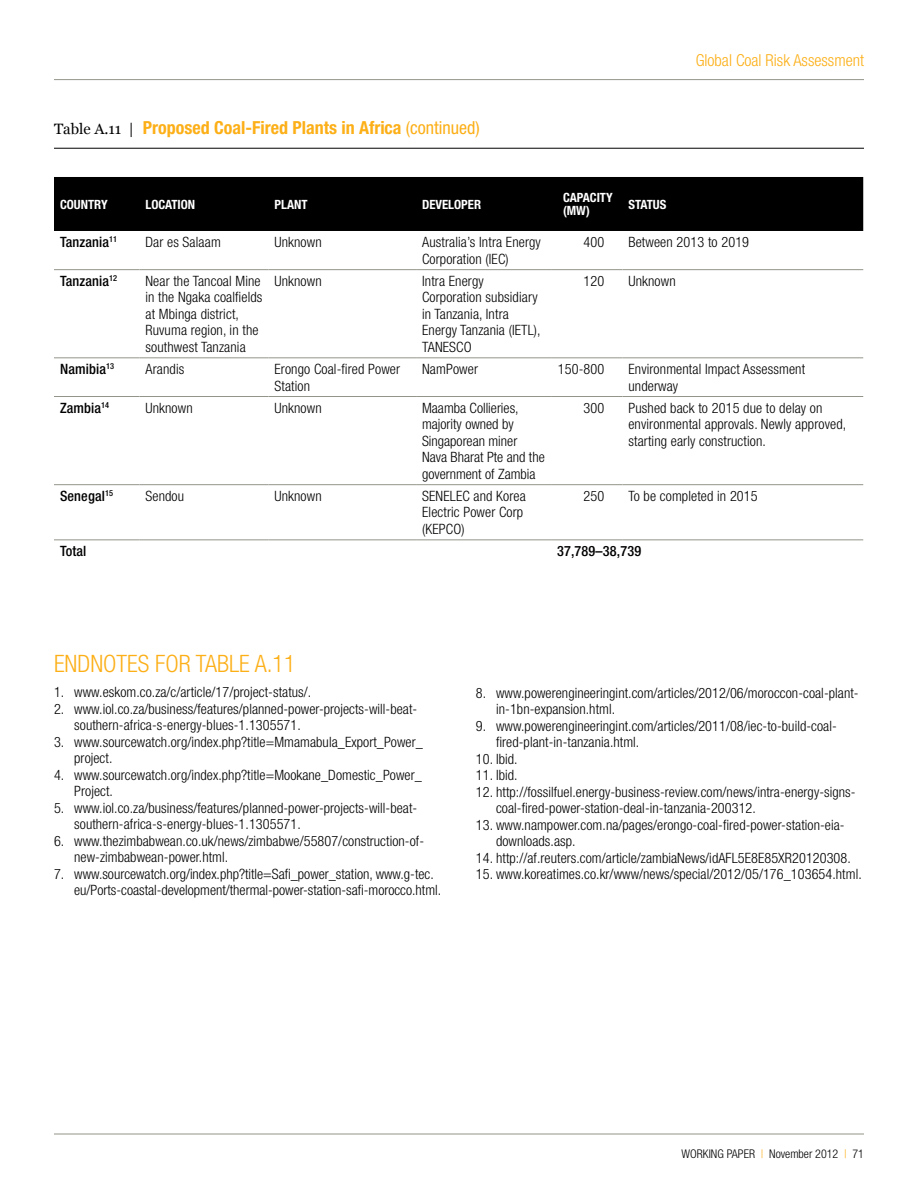
<style>
.page{position:relative;width:918px;height:1188px;background:#fff}
.page>*{position:absolute;margin:0;border:0;box-sizing:border-box;transform-origin:0 0}
.t1{font:300 condensed 24px "Helvetica Neue LT Std";color:#fcaf17}
.t2{font:700 condensed 18px "Helvetica Neue LT Std";color:#fcaf17}
.t3{font:300 condensed 16.5px "Helvetica Neue LT Std";color:#fcaf17}
.t4{font:300 condensed 14.25px/16.5px "Helvetica Neue LT Std";letter-spacing:.005em;color:#000}
.t5{font:500 condensed 14.25px "Helvetica Neue LT Std";letter-spacing:.01em;color:#000}
.t6{font:700 condensed 12.75px/13.5px "Helvetica Neue LT Std";color:#fff}
.t7{font:300 condensed 12px "Helvetica Neue LT Std";color:#000}
.s1{font-family:"Georgia";font-weight:400;font-stretch:normal;font-size:15px;color:#000}
.s2{font-weight:400}
.s3{color:#fcaf17}
</style>
<div class="page">
<hr style="left:54px;top:79px;width:810px;height:1px;background:#94948b">
<hr style="left:54px;top:1134px;width:810px;height:1px;background:#94948b">
<svg style="left:54px;top:270px;width:809px;height:271px"></svg>
<hr style="left:54px;top:269px;width:86px;height:1px;background:#94948b">
<hr style="left:140px;top:269px;width:128px;height:1px;background:#94948b">
<hr style="left:268px;top:269px;width:148px;height:1px;background:#94948b">
<hr style="left:416px;top:269px;width:135px;height:1px;background:#94948b">
<hr style="left:551px;top:269px;width:71px;height:1px;background:#94948b">
<hr style="left:622px;top:269px;width:241px;height:1px;background:#94948b">
<hr style="left:54px;top:357px;width:86px;height:1px;background:#94948b">
<hr style="left:140px;top:357px;width:128px;height:1px;background:#94948b">
<hr style="left:268px;top:357px;width:148px;height:1px;background:#94948b">
<hr style="left:416px;top:357px;width:135px;height:1px;background:#94948b">
<hr style="left:551px;top:357px;width:71px;height:1px;background:#94948b">
<hr style="left:622px;top:357px;width:241px;height:1px;background:#94948b">
<hr style="left:54px;top:396px;width:86px;height:1px;background:#94948b">
<hr style="left:140px;top:396px;width:128px;height:1px;background:#94948b">
<hr style="left:268px;top:396px;width:148px;height:1px;background:#94948b">
<hr style="left:416px;top:396px;width:135px;height:1px;background:#94948b">
<hr style="left:551px;top:396px;width:71px;height:1px;background:#94948b">
<hr style="left:622px;top:396px;width:241px;height:1px;background:#94948b">
<hr style="left:54px;top:484px;width:86px;height:1px;background:#94948b">
<hr style="left:140px;top:484px;width:128px;height:1px;background:#94948b">
<hr style="left:268px;top:484px;width:148px;height:1px;background:#94948b">
<hr style="left:416px;top:484px;width:135px;height:1px;background:#94948b">
<hr style="left:551px;top:484px;width:71px;height:1px;background:#94948b">
<hr style="left:622px;top:484px;width:241px;height:1px;background:#94948b">
<hr style="left:54px;top:539px;width:86px;height:1px;background:#94948b">
<hr style="left:140px;top:539px;width:128px;height:1px;background:#94948b">
<hr style="left:268px;top:539px;width:148px;height:1px;background:#94948b">
<hr style="left:416px;top:539px;width:135px;height:1px;background:#94948b">
<hr style="left:551px;top:539px;width:71px;height:1px;background:#94948b">
<hr style="left:622px;top:539px;width:241px;height:1px;background:#94948b">
<hr style="left:54px;top:148px;width:810px;height:1px;background:#000">
<div style="left:54px;top:177px;width:809px;height:54px;background:#000"></div>
<p class="t2" style="left:54px;top:117px;width:427px"><span class="s1">Table A.11 |</span> PROPOSED COAL-FIRED PLANTS IN AFRICA <span class="s2">(continued)</span></p>
<p class="t6" style="left:60px;top:197px;width:15px">COUNTRY</p>
<p class="t6" style="left:146px;top:197px;width:14px">LOCATION</p>
<p class="t6" style="left:275px;top:197px;width:15px">PLANT</p>
<p class="t6" style="left:422px;top:197px;width:15px">DEVELOPER</p>
<p class="t6" style="left:563px;top:190px;width:28px">CAPACITY (MW)</p>
<p class="t6" style="left:628px;top:197px;width:14px">STATUS</p>
<p class="t3" style="left:696px;top:51px;width:170px">Global Coal Risk Assessment</p>
<p class="t5" style="left:60px;top:234px;width:59px">Tanzania<sup>11</sup></p>
<p class="t4" style="left:146px;top:234px;width:77px">Dar es Salaam</p>
<p class="t4" style="left:275px;top:234px;width:49px">Unknown</p>
<p class="t4" style="left:422px;top:234px;width:120px">Australia’s Intra Energy<br>Corporation (IEC)</p>
<p class="t4" style="left:584px;top:234px;width:22px">400</p>
<p class="t4" style="left:628px;top:234px;width:122px">Between 2013 to 2019</p>
<p class="t5" style="left:60px;top:272px;width:59px">Tanzania<sup>12</sup></p>
<p class="t4" style="left:146px;top:272px;width:119px">Near the Tancoal Mine in the Ngaka coalfields at Mbinga district,<br>Ruvuma region, in the southwest Tanzania</p>
<p class="t4" style="left:275px;top:272px;width:49px">Unknown</p>
<p class="t4" style="left:422px;top:272px;width:120px">Intra Energy<br>Corporation subsidiary in Tanzania, Intra<br>Energy Tanzania (IETL),<br>TANESCO</p>
<p class="t4" style="left:584px;top:272px;width:22px">120</p>
<p class="t4" style="left:628px;top:272px;width:49px">Unknown</p>
<p class="t5" style="left:60px;top:360px;width:56px">Namibia<sup>13</sup></p>
<p class="t4" style="left:146px;top:361px;width:40px">Arandis</p>
<p class="t4" style="left:275px;top:361px;width:127px">Erongo Coal-fired Power<br>Station</p>
<p class="t4" style="left:422px;top:361px;width:57px">NamPower</p>
<p class="t4" style="left:558px;top:361px;width:48px">150-800</p>
<p class="t4" style="left:628px;top:361px;width:178px">Environmental Impact Assessment underway</p>
<p class="t5" style="left:60px;top:399px;width:51px">Zambia<sup>14</sup></p>
<p class="t4" style="left:146px;top:399px;width:49px">Unknown</p>
<p class="t4" style="left:275px;top:399px;width:49px">Unknown</p>
<p class="t4" style="left:422px;top:399px;width:124px">Maamba Collieries, majority owned by<br>Singaporean miner<br>Nava Bharat Pte and the government of Zambia</p>
<p class="t4" style="left:584px;top:399px;width:22px">300</p>
<p class="t4" style="left:628px;top:399px;width:219px">Pushed back to 2015 due to delay on environmental approvals. Newly approved, starting early construction.</p>
<p class="t5" style="left:60px;top:487px;width:55px">Senegal<sup>15</sup></p>
<p class="t4" style="left:146px;top:487px;width:40px">Sendou</p>
<p class="t4" style="left:275px;top:487px;width:49px">Unknown</p>
<p class="t4" style="left:422px;top:487px;width:105px">SENELEC and Korea<br>Electric Power Corp (KEPCO)</p>
<p class="t4" style="left:584px;top:487px;width:22px">250</p>
<p class="t4" style="left:628px;top:487px;width:131px">To be completed in 2015</p>
<p class="t5" style="left:60px;top:542px;width:28px">Total</p>
<p class="t5" style="left:557px;top:542px;width:86px">37,789–38,739</p>
<h1 class="t1" style="left:54px;top:650px;width:24px">Endnotes</h1>
<h1 class="t1" style="left:155px;top:650px;width:142px">for Table A.11</h1>
<p class="t4" style="left:54px;top:684px;width:259px">1. www.eskom.co.za/c/article/17/project-status/.</p>
<p class="t4" style="left:74px;top:700px;width:345px;text-indent:-20px">2. www.iol.co.za/business/features/planned-power-projects-will-beat&shy;southern-africa-s-energy-blues-1.1305571.</p>
<p class="t4" style="left:74px;top:733px;width:350px;text-indent:-20px">3. www.sourcewatch.org/index.php?title=Mmamabula_Export_Power_ project.</p>
<p class="t4" style="left:74px;top:766px;width:349px;text-indent:-20px">4. www.sourcewatch.org/index.php?title=Mookane_Domestic_Power_<br>Project.</p>
<p class="t4" style="left:74px;top:799px;width:345px;text-indent:-20px">5. www.iol.co.za/business/features/planned-power-projects-will-beat&shy;southern-africa-s-energy-blues-1.1305571.</p>
<p class="t4" style="left:74px;top:832px;width:351px;text-indent:-20px">6. www.thezimbabwean.co.uk/news/zimbabwe/55807/construction-of&shy;new-zimbabwean-power.html.</p>
<p class="t4" style="left:74px;top:865px;width:368px;text-indent:-20px">7. www.sourcewatch.org/index.php?title=Safi_power_station, www.g-tec. eu/Ports-coastal-development/thermal-power-station-safi-morocco.html.</p>
<p class="t4" style="left:496px;top:684px;width:364px;text-indent:-20px">8. www.powerengineeringint.com/articles/2012/06/moroccon-coal-plant&shy;in-1bn-expansion.html.</p>
<p class="t4" style="left:496px;top:717px;width:342px;text-indent:-20px">9. www.powerengineeringint.com/articles/2011/08/iec-to-build-coal&shy;fired-plant-in-tanzania.html.</p>
<p class="t4" style="left:476px;top:750px;width:43px">10. Ibid.</p>
<p class="t4" style="left:476px;top:767px;width:43px">11. Ibid.</p>
<p class="t4" style="left:496px;top:783px;width:361px;text-indent:-20px">12. http://fossilfuel.energy-business-review.com/news/intra-energy-signs&shy;coal-fired-power-station-deal-in-tanzania-200312.</p>
<p class="t4" style="left:496px;top:816px;width:350px;text-indent:-20px">13. www.nampower.com.na/pages/erongo-coal-fired-power-station-eia&shy;downloads.asp.</p>
<p class="t4" style="left:476px;top:849px;width:377px">14. http://af.reuters.com/article/zambiaNews/idAFL5E8E85XR20120308.</p>
<p class="t4" style="left:476px;top:866px;width:387px">15. www.koreatimes.co.kr/www/news/special/2012/05/176_103654.html.</p>
<p class="t7" style="left:682px;top:1147px;width:184px">WORKING PAPER <span class="s3">|</span> November 2012 <span class="s3">|</span> 71</p>
</div>
